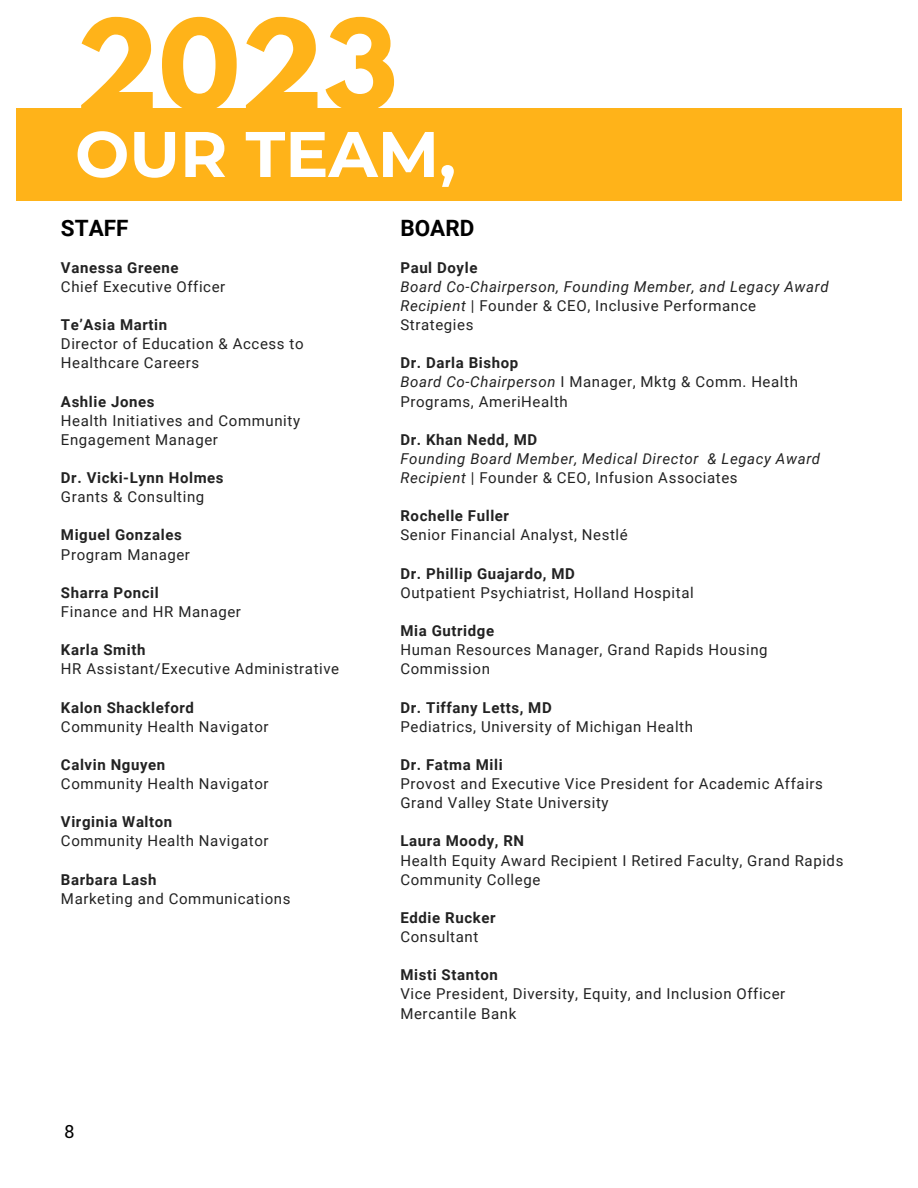
<style>
.page{position:relative;width:918px;height:1188px;background:#fff}
.page>*{position:absolute;margin:0;border:0;box-sizing:border-box;transform-origin:0 0}
.t1{font:700 111.3px "League Spartan";color:#ffb319}
.t2{font:700 64.35px "Montserrat";color:#fff}
.t3{font:700 22.5px "Roboto";color:#000}
.t4{font:18px "Roboto Slab";color:#000}
.t5{font:15px/19.2px "Roboto";letter-spacing:.04em;color:#222}
.t6{font:700 15px "Roboto";letter-spacing:.04em;color:#222}
.t7{font:italic 15px/19.2px "Roboto";letter-spacing:.04em;color:#222}
.s1{font-style:normal}
.s2{font-style:italic}
</style>
<div class="page">
<div style="left:16px;top:109px;width:886px;height:92px;background:#ffb319"></div>
<p class="t1" style="left:75px;top:10px;width:324px">2023</p>
<p class="t2" style="left:75px;top:115px;width:382px">OUR TEAM,</p>
<p class="t3" style="left:61px;top:215px;width:69px">STAFF</p>
<p class="t3" style="left:400px;top:215px;width:75px">BOARD</p>
<h1 class="t6" style="left:61px;top:259px;width:119px">Vanessa Greene</h1>
<h2 class="t5" style="left:61px;top:277px;width:166px">Chief Executive Officer</h2>
<h3 class="t6" style="left:61px;top:316px;width:108px">Te’Asia Martin</h3>
<h3 class="t5" style="left:61px;top:334px;width:244px">Director of Education &amp; Access to<br>Healthcare Careers</h3>
<p class="t6" style="left:61px;top:393px;width:95px">Ashlie Jones</p>
<p class="t5" style="left:61px;top:411px;width:241px">Health Initiatives and Community<br>Engagement Manager</p>
<p class="t6" style="left:61px;top:469px;width:164px">Dr. Vicki-Lynn Holmes</p>
<p class="t5" style="left:61px;top:487px;width:145px">Grants &amp; Consulting</p>
<p class="t6" style="left:61px;top:526px;width:122px">Miguel Gonzales</p>
<p class="t5" style="left:61px;top:545px;width:131px">Program Manager</p>
<p class="t6" style="left:61px;top:584px;width:99px">Sharra Poncil</p>
<p class="t5" style="left:61px;top:602px;width:182px">Finance and HR Manager</p>
<p class="t6" style="left:61px;top:641px;width:86px">Karla Smith</p>
<p class="t5" style="left:61px;top:660px;width:280px">HR Assistant/Executive Administrative</p>
<p class="t6" style="left:61px;top:699px;width:135px">Kalon Shackleford</p>
<p class="t5" style="left:61px;top:717px;width:209px">Community Health Navigator</p>
<p class="t6" style="left:61px;top:756px;width:106px">Calvin Nguyen</p>
<p class="t5" style="left:61px;top:774px;width:209px">Community Health Navigator</p>
<p class="t6" style="left:61px;top:813px;width:113px">Virginia Walton</p>
<p class="t5" style="left:61px;top:832px;width:209px">Community Health Navigator</p>
<p class="t6" style="left:61px;top:871px;width:97px">Barbara Lash</p>
<p class="t5" style="left:61px;top:889px;width:231px">Marketing and Communications</p>
<p class="t4" style="left:64px;top:1119px;width:11px">8</p>
<p class="t6" style="left:400px;top:259px;width:79px">Paul Doyle</p>
<p class="t7" style="left:400px;top:277px;width:430px">Board Co-Chairperson, Founding Member, and Legacy Award<br>Recipient <span class="s1">| Founder &amp; CEO, Inclusive Performance</span></p>
<p class="t5" style="left:400px;top:315px;width:74px">Strategies</p>
<p class="t6" style="left:400px;top:354px;width:119px">Dr. Darla Bishop</p>
<p class="t5" style="left:400px;top:373px;width:399px"><span class="s2">Board Co-Chairperson</span> I Manager, Mktg &amp; Comm. Health<br>Programs, AmeriHealth</p>
<p class="t6" style="left:400px;top:431px;width:138px">Dr. Khan Nedd, MD</p>
<p class="t7" style="left:400px;top:449px;width:421px">Founding Board Member, Medical Director &amp; Legacy Award<br>Recipient <span class="s1">| Founder &amp; CEO, Infusion Associates</span></p>
<p class="t6" style="left:400px;top:507px;width:110px">Rochelle Fuller</p>
<p class="t5" style="left:400px;top:526px;width:229px">Senior Financial Analyst, Nestlé</p>
<p class="t6" style="left:400px;top:565px;width:176px">Dr. Phillip Guajardo, MD</p>
<p class="t5" style="left:400px;top:583px;width:295px">Outpatient Psychiatrist, Holland Hospital</p>
<p class="t6" style="left:400px;top:622px;width:95px">Mia Gutridge</p>
<p class="t5" style="left:400px;top:640px;width:369px">Human Resources Manager, Grand Rapids Housing</p>
<p class="t5" style="left:400px;top:660px;width:91px">Commission</p>
<p class="t6" style="left:400px;top:699px;width:153px">Dr. Tiffany Letts, MD</p>
<p class="t5" style="left:400px;top:717px;width:294px">Pediatrics, University of Michigan Health</p>
<p class="t6" style="left:400px;top:756px;width:104px">Dr. Fatma Mili</p>
<p class="t5" style="left:400px;top:774px;width:424px">Provost and Executive Vice President for Academic Affairs</p>
<p class="t5" style="left:400px;top:793px;width:210px">Grand Valley State University</p>
<p class="t6" style="left:400px;top:832px;width:125px">Laura Moody, RN</p>
<p class="t5" style="left:400px;top:851px;width:444px">Health Equity Award Recipient I Retired Faculty, Grand Rapids<br>Community College</p>
<p class="t6" style="left:400px;top:909px;width:97px">Eddie Rucker</p>
<p class="t5" style="left:400px;top:927px;width:79px">Consultant</p>
<p class="t6" style="left:400px;top:966px;width:99px">Misti Stanton</p>
<p class="t5" style="left:400px;top:985px;width:386px">Vice President, Diversity, Equity, and Inclusion Officer</p>
<p class="t5" style="left:400px;top:1004px;width:117px">Mercantile Bank</p>
</div>
